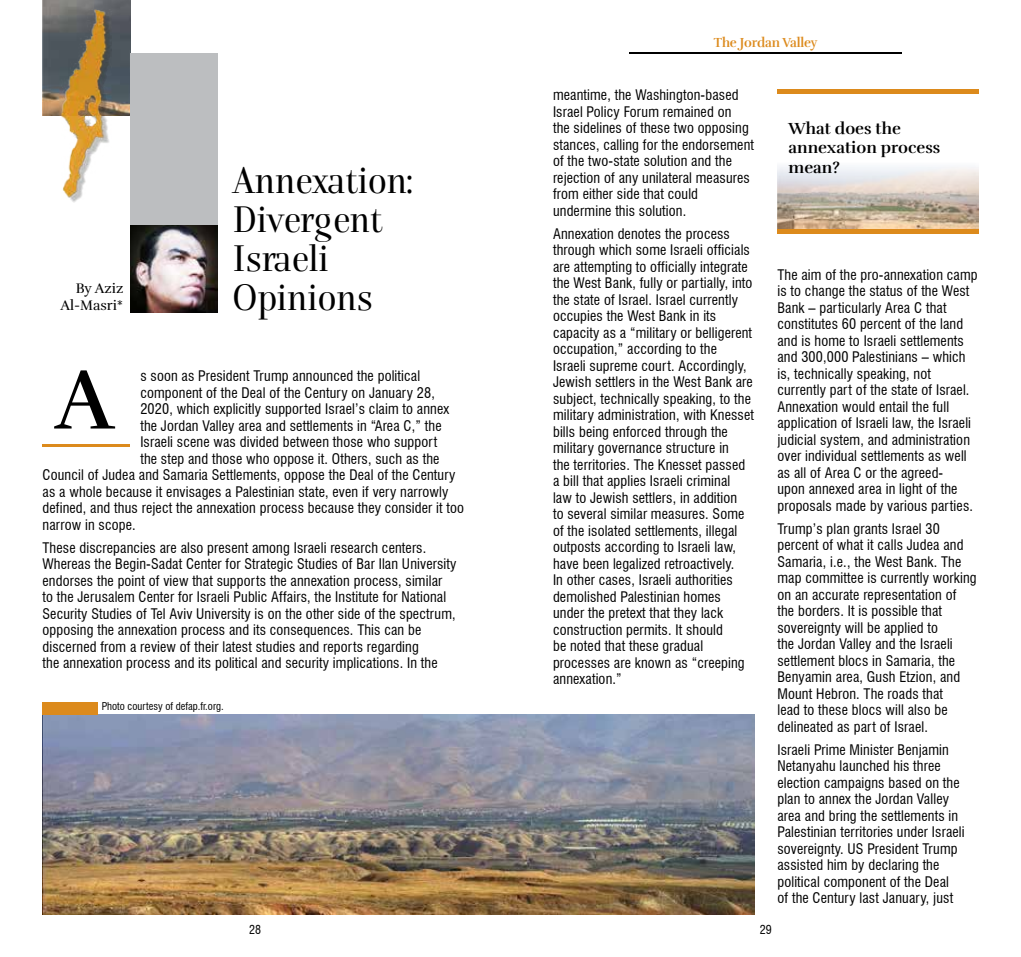
<style>
.page{position:relative;width:1021px;height:957px;background:#fff}
.page>*{position:absolute;margin:0;border:0;box-sizing:border-box;transform-origin:0 0}
.t1{font:700 87px "Rufina";color:#000;scale:.96 1}
.t2{font:300 37.5px/39px "Fortezza";letter-spacing:-.05em;color:#000;scale:.92 1}
.t3{font:700 16.5px/19.5px "Rufina";color:#000}
.t4{font:condensed 14.25px/16.5px "Swiss 721 BT";letter-spacing:.01em;color:#000}
.t5{font:14.25px/17.2px "Rufina";color:#000;text-align:right}
.t6{font:700 13.5px "Rufina";letter-spacing:-.01em;color:#dc8a1c;scale:.96 1}
.t7{font:condensed 12px "Swiss 721 BT";color:#000}
.t8{font:condensed 10.5px "Swiss 721 BT";color:#000}
</style>
<div class="page">
<hr style="left:629px;top:52px;width:272px;height:1px;background:#000">
<img style="left:43px;top:0;width:87px;height:116px">
<hr style="left:43px;top:444px;width:87px;height:3px;background:#dc8a1c">
<div style="left:130px;top:53px;width:88px;height:196px;background:#bcbec0"></div>
<img style="left:130px;top:225px;width:88px;height:88px">
<img style="left:61px;top:10px;width:50px;height:192px">
<img style="left:43px;top:714px;width:711px;height:200px">
<img style="left:777px;top:167px;width:201px;height:62px">
<hr style="left:777px;top:229px;width:201px;height:4px;background:#dc8a1c">
<div style="left:777px;top:89px;width:201px;height:5px;background:#dc8a1c"></div>
<div style="left:43px;top:702px;width:55px;height:12px;background:#dc8a1c"></div>
<p class="t5" style="left:61px;top:280px;width:64px">By Aziz<br>Al-Masri*</p>
<h2 class="t2" style="left:231px;top:162px;width:202px">Annexation:<br>Divergent<br>Israeli<br>Opinions</h2>
<h1 class="t1" style="left:55px;top:346px;width:61px">A</h1>
<p class="t4" style="left:140px;top:368px;width:281px">s soon as President Trump announced the political</p>
<p class="t4" style="left:140px;top:384px;width:296px">component of the Deal of the Century on January 28,</p>
<p class="t4" style="left:140px;top:401px;width:310px">2020, which explicitly supported Israel’s claim to annex</p>
<p class="t4" style="left:140px;top:417px;width:303px">the Jordan Valley area and settlements in “Area C,” the</p>
<p class="t4" style="left:140px;top:434px;width:298px">Israeli scene was divided between those who support</p>
<p class="t4" style="left:140px;top:450px;width:300px">the step and those who oppose it. Others, such as the</p>
<p class="t4" style="left:43px;top:467px;width:414px">Council of Judea and Samaria Settlements, oppose the Deal of the Century</p>
<p class="t4" style="left:43px;top:483px;width:407px">as a whole because it envisages a Palestinian state, even if very narrowly</p>
<p class="t4" style="left:43px;top:500px;width:423px">defined, and thus reject the annexation process because they consider it too</p>
<p class="t4" style="left:43px;top:516px;width:95px">narrow in scope.</p>
<p class="t4" style="left:43px;top:539px;width:415px">These discrepancies are also present among Israeli research centers.<br>Whereas the Begin-Sadat Center for Strategic Studies of Bar Ilan University endorses the point of view that supports the annexation process, similar<br>to the Jerusalem Center for Israeli Public Affairs, the Institute for National Security Studies of Tel Aviv University is on the other side of the spectrum, opposing the annexation process and its consequences. This can be discerned from a review of their latest studies and reports regarding<br>the annexation process and its political and security implications. In the</p>
<p class="t8" style="left:102px;top:699px;width:123px">Photo courtesy of defap.fr.org.</p>
<p class="t6" style="left:714px;top:34px;width:109px">The Jordan Valley</p>
<p class="t4" style="left:553px;top:87px;width:202px">meantime, the Washington-based<br>Israel Policy Forum remained on<br>the sidelines of these two opposing stances, calling for the endorsement of the two-state solution and the rejection of any unilateral measures from either side that could undermine this solution.</p>
<p class="t4" style="left:553px;top:225px;width:202px">Annexation denotes the process through which some Israeli officials are attempting to officially integrate the West Bank, fully or partially, into the state of Israel. Israel currently occupies the West Bank in its capacity as a “military or belligerent occupation,” according to the<br>Israeli supreme court. Accordingly, Jewish settlers in the West Bank are subject, technically speaking, to the military administration, with Knesset bills being enforced through the military governance structure in<br>the territories. The Knesset passed a bill that applies Israeli criminal<br>law to Jewish settlers, in addition<br>to several similar measures. Some of the isolated settlements, illegal outposts according to Israeli law, have been legalized retroactively.<br>In other cases, Israeli authorities demolished Palestinian homes under the pretext that they lack construction permits. It should<br>be noted that these gradual processes are known as “creeping annexation.”</p>
<p class="t3" style="left:788px;top:118px;width:153px">What does the annexation process mean?</p>
<p class="t4" style="left:777px;top:266px;width:202px">The aim of the pro-annexation camp is to change the status of the West Bank – particularly Area C that constitutes 60 percent of the land and is home to Israeli settlements and 300,000 Palestinians – which is, technically speaking, not currently part of the state of Israel.<br>Annexation would entail the full application of Israeli law, the Israeli judicial system, and administration over individual settlements as well as all of Area C or the agreed-<br>upon annexed area in light of the proposals made by various parties.</p>
<p class="t4" style="left:777px;top:520px;width:201px">Trump’s plan grants Israel 30 percent of what it calls Judea and<br>Samaria, i.e., the West Bank. The map committee is currently working on an accurate representation of the borders. It is possible that sovereignty will be applied to<br>the Jordan Valley and the Israeli settlement blocs in Samaria, the<br>Benyamin area, Gush Etzion, and<br>Mount Hebron. The roads that<br>lead to these blocs will also be delineated as part of Israel.</p>
<p class="t4" style="left:777px;top:741px;width:189px">Israeli Prime Minister Benjamin<br>Netanyahu launched his three election campaigns based on the plan to annex the Jordan Valley area and bring the settlements in<br>Palestinian territories under Israeli sovereignty. US President Trump assisted him by declaring the political component of the Deal<br>of the Century last January, just</p>
<p class="t7" style="left:249px;top:922px;width:13px">28</p>
<p class="t7" style="left:759px;top:922px;width:13px">29</p>
</div>
